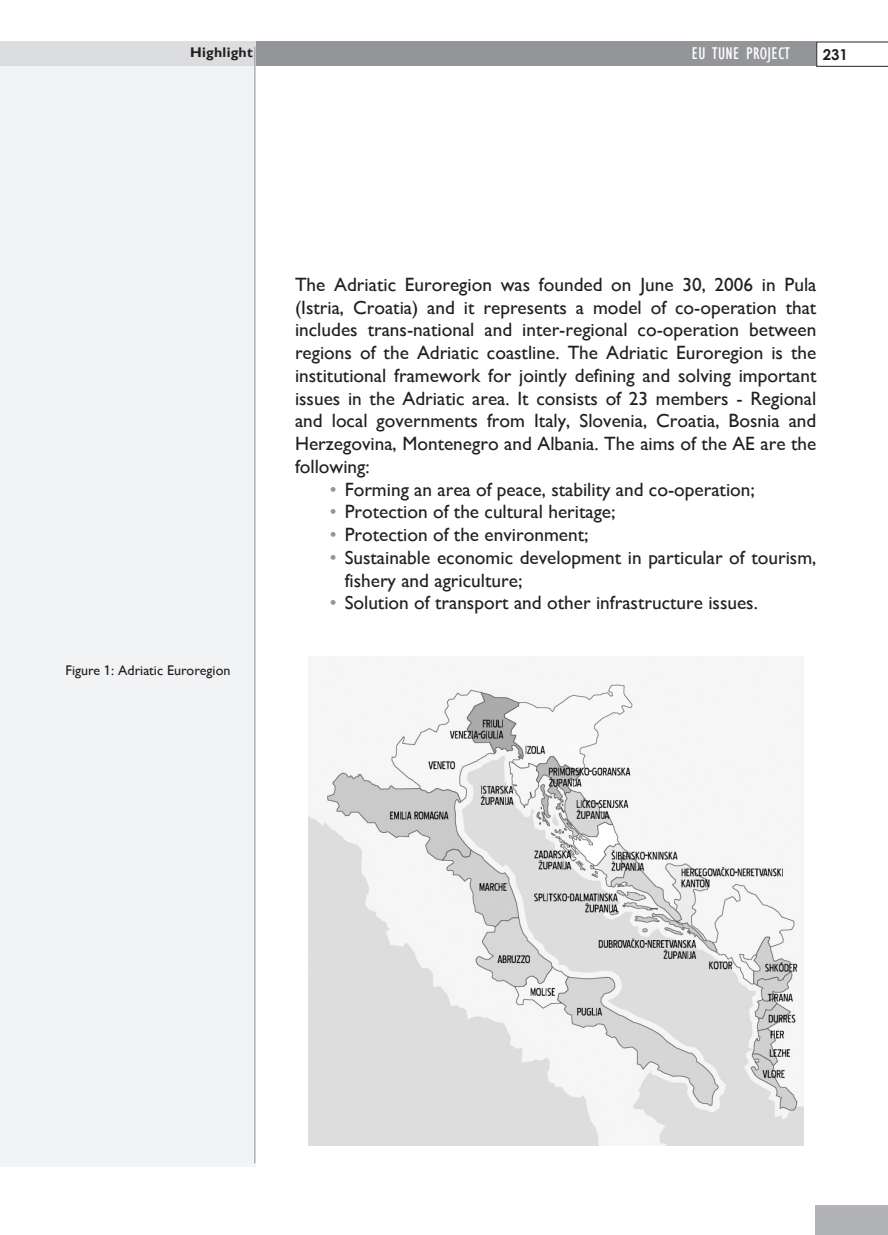
<style>
.page{position:relative;width:888px;height:1235px;background:#fff}
.page>*{position:absolute;margin:0;border:0;box-sizing:border-box;transform-origin:0 0}
.testo_reference{font:19.25px/22.8px "forma";color:#231f20;text-align:justify}
.t1{font:condensed 17.5px "forma";letter-spacing:.02em;color:#fff}
.t2{font:700 15.05px "Century Gothic";color:#231f20}
.tab_dx{font:14px "forma";color:#231f20}
.t3{font:700 14px "forma";letter-spacing:.02em;color:#231f20}
.s1{color:#939598}
</style>
<div class="page">
<div style="left:0;top:42px;width:255px;height:1124px;background:#f2f3f4"></div>
<div style="left:225px;top:42px;width:591px;height:24px;background:#939598"></div>
<div style="left:0;top:42px;width:255px;height:24px;background:#dcdddf"></div>
<hr style="left:254px;top:47px;width:1px;height:1116px;background:#939598">
<div style="left:815px;top:1205px;width:72px;height:29px;background:#b2b3b7"></div>
<svg style="left:816px;top:42px;width:71px;height:25px"></svg>
<img style="left:308px;top:670px;width:494px;height:475px">
<p class="t3" style="left:190px;top:44px;width:64px">Highlight</p>
<p class="t1" style="left:691px;top:43px;width:100px">EU TUNE PROJECT</p>
<p class="t2" style="left:822px;top:43px;width:27px">231</p>
<p class="tab_dx" style="left:65px;top:662px;width:166px">Figure 1: Adriatic Euroregion</p>
<p class="testo_reference" style="left:295px;top:273px;width:522px">The Adriatic Euroregion was founded on June 30, 2006 in Pula (Istria, Croatia) and it represents a model of co-operation that includes trans-national and inter-regional co-operation between regions of the Adriatic coastline. The Adriatic Euroregion is the institutional framework for jointly defining and solving important issues in the Adriatic area. It consists of 23 members - Regional and local governments from Italy, Slovenia, Croatia, Bosnia and Herzegovina, Montenegro and Albania. The aims of the AE are the following:</p>
<p class="testo_reference" style="left:329px;top:478px;width:426px"><span class="s1">•</span> Forming an area of peace, stability and co-operation;</p>
<p class="testo_reference" style="left:329px;top:500px;width:287px"><span class="s1">•</span> Protection of the cultural heritage;</p>
<p class="testo_reference" style="left:329px;top:523px;width:260px"><span class="s1">•</span> Protection of the environment;</p>
<p class="testo_reference" style="left:344px;top:546px;width:473px;text-indent:-15px"><span class="s1">•</span> Sustainable economic development in particular of tourism, fishery and agriculture;</p>
<p class="testo_reference" style="left:329px;top:591px;width:429px"><span class="s1">•</span> Solution of transport and other infrastructure issues.</p>
</div>
